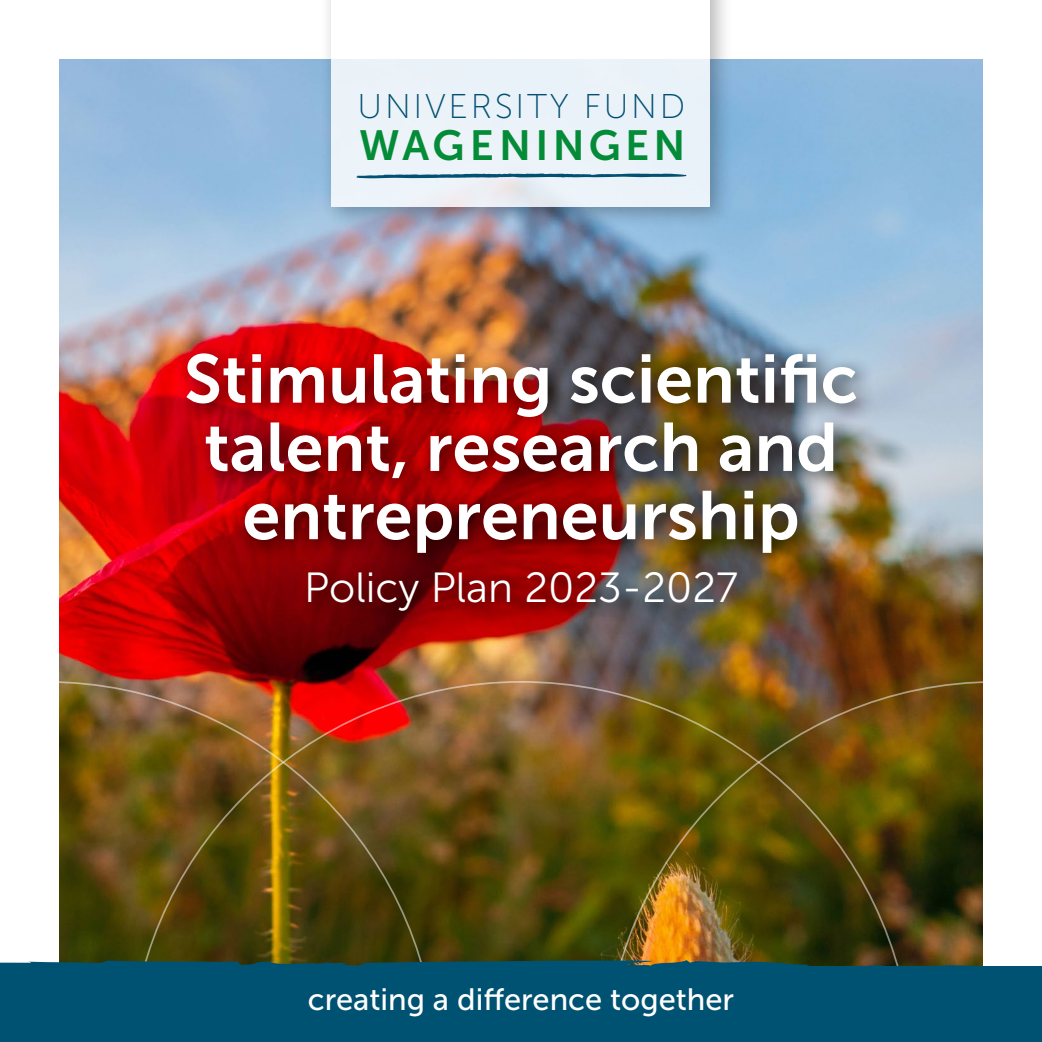
<style>
.page{position:relative;width:1042px;height:1042px;background:#fff}
.page>*{position:absolute;margin:0;border:0;box-sizing:border-box;transform-origin:0 0}
.t1{font:68.25px/68.2px "Museo Sans 700";color:#fff;text-align:center}
.t2{font:42px "Museo Sans 300";color:#fff}
.t3{font:42px "Museo Sans 700";letter-spacing:.1em;color:#048b38}
.t4{font:34.3px "Museo Sans 100";letter-spacing:.08em;color:#035172}
.t5{font:30.8px "Museo Sans 500";color:#fff}
</style>
<div class="page">
<img style="left:60px;top:60px;width:922px;height:621px">
<svg style="left:59px;top:681px;width:70px;height:278px;background:#5e4b10"></svg>
<img style="left:129px;top:681px;width:475px;height:278px">
<img style="left:604px;top:681px;width:379px;height:278px">
<img style="left:0;top:959px;width:983px;height:7px">
<div style="left:0;top:966px;width:1042px;height:76px;background:#005273"></div>
<div style="left:177px;top:342px;width:699px;height:290px;background:#000;opacity:.75"></div>
<div style="left:319px;top:0;width:415px;height:230px;background:#000;opacity:.36"></div>
<div style="left:332px;top:0;width:378px;height:206px;background:linear-gradient(to bottom,#fdfeff,#e5eef6)"></div>
<svg style="left:356px;top:173px;width:330px;height:5px;background:#5a8da4"></svg>
<p class="t4" style="left:358px;top:88px;width:329px">UNIVERSITY FUND</p>
<p class="t3" style="left:359px;top:122px;width:328px">WAGENINGEN</p>
<p class="t1" style="left:184px;top:345px;width:675px">Stimulating scientific talent, research and entrepreneurship</p>
<p class="t2" style="left:304px;top:565px;width:435px">Policy Plan 2023-2027</p>
<p class="t5" style="left:308px;top:983px;width:428px">creating a difference together</p>
</div>
